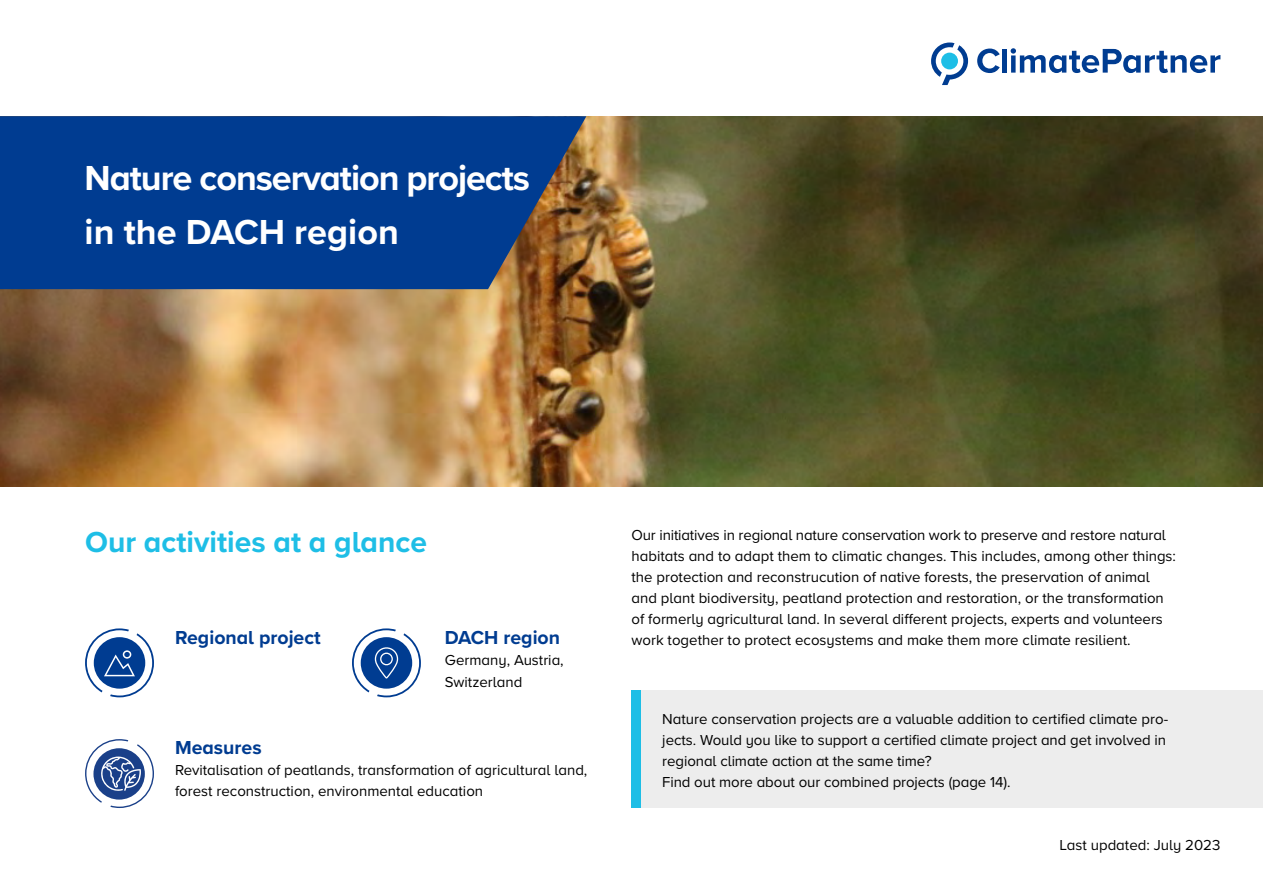
<style>
.page{position:relative;width:1263px;height:893px;background:#fff}
.page>*{position:absolute;margin:0;border:0;box-sizing:border-box;transform-origin:0 0}
.t1{font:700 36px/54px "Proxima Nova A";letter-spacing:-.03em;color:#fff}
.t2{font:700 30px "Proxima Nova A";color:#1ebee6}
.t3{font:700 19.5px "Proxima Nova A";color:#003c91}
.t4{font:15px/21px "Proxima Nova A";color:#000}
</style>
<div class="page">
<img style="left:0;top:116px;width:1263px;height:370px">
<svg style="left:85px;top:628px;width:69px;height:69px"></svg>
<svg style="left:352px;top:628px;width:69px;height:69px"></svg>
<svg style="left:85px;top:739px;width:69px;height:69px"></svg>
<svg style="left:0;top:116px;width:586px;height:173px;background:#0c3e88"></svg>
<svg style="left:977px;top:49px;width:23px;height:24px"></svg>
<div style="left:1002px;top:49px;width:5px;height:24px;background:#003c91"></div>
<svg style="left:1010px;top:48px;width:210px;height:25px"></svg>
<svg style="left:931px;top:43px;width:37px;height:42px"></svg>
<div style="left:631px;top:691px;width:632px;height:117px;background:#ededed"></div>
<div style="left:631px;top:691px;width:10px;height:117px;background:#1ebee6"></div>
<h1 class="t1" style="left:85px;top:150px;width:447px">Nature conservation projects in the DACH region</h1>
<h2 class="t2" style="left:85px;top:519px;width:344px">Our activities at a glance</h2>
<h3 class="t3" style="left:175px;top:623px;width:147px">Regional project</h3>
<h3 class="t3" style="left:445px;top:623px;width:117px">DACH region</h3>
<p class="t4" style="left:445px;top:648px;width:120px;line-height:22.5px">Germany, Austria,<br>Switzerland</p>
<h3 class="t3" style="left:175px;top:733px;width:88px">Measures</h3>
<p class="t4" style="left:175px;top:759px;width:414px">Revitalisation of peatlands, transformation of agricultural land, forest reconstruction, environmental education</p>
<p class="t4" style="left:631px;top:524px;width:546px">Our initiatives in regional nature conservation work to preserve and restore natural habitats and to adapt them to climatic changes. This includes, among other things: the protection and reconstrucution of native forests, the preservation of animal and plant biodiversity, peatland protection and restoration, or the transformation of formerly agricultural land. In several different projects, experts and volunteers work together to protect ecosystems and make them more climate resilient.</p>
<p class="t4" style="left:662px;top:707px;width:507px">Nature conservation projects are a valuable addition to certified climate pro&shy;jects. Would you like to support a certified climate project and get involved in regional climate action at the same time?<br>Find out more about our combined projects (page 14).</p>
<p class="t4" style="left:1059px;top:834px;width:162px">Last updated: July 2023</p>
</div>
